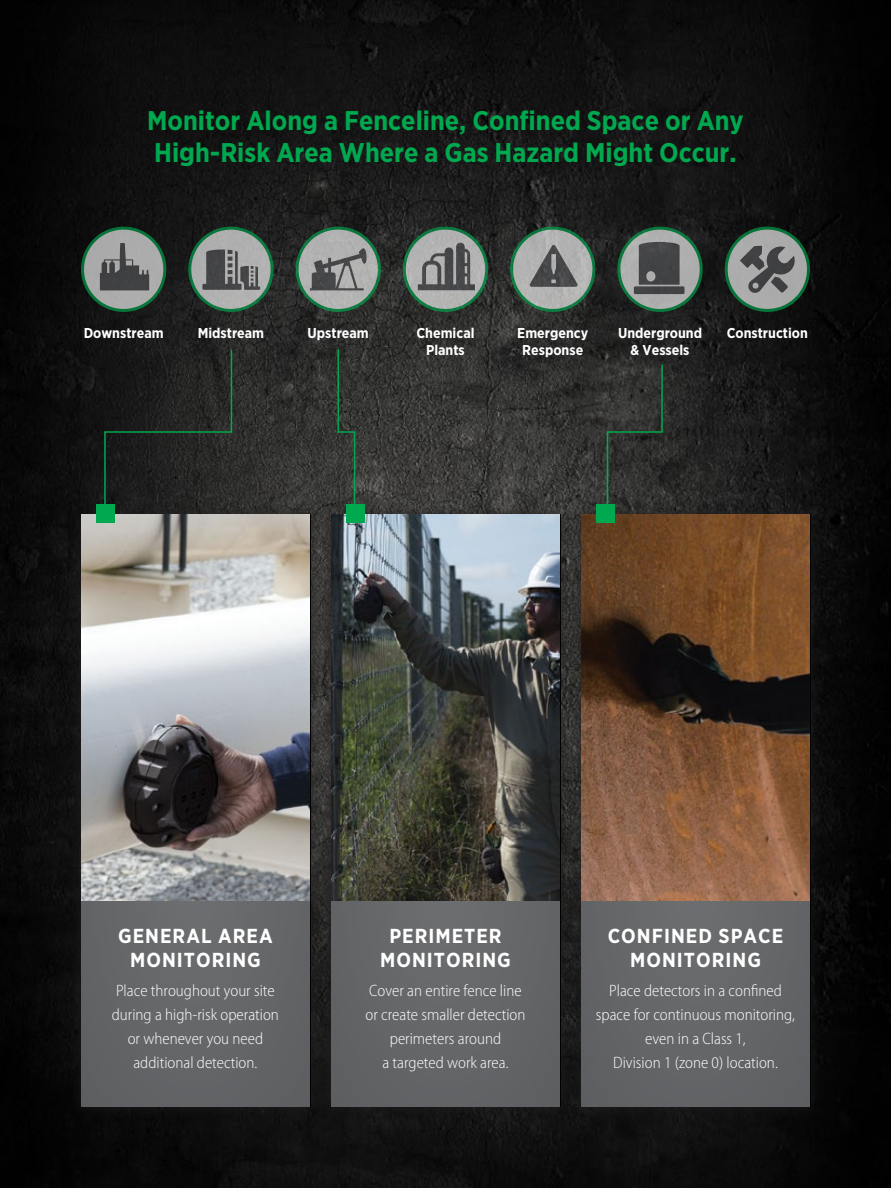
<style>
.page{position:relative;width:891px;height:1188px;background:#fff}
.page>*{position:absolute;margin:0;border:0;box-sizing:border-box;transform-origin:0 0}
.t1{font:700 27px/32.4px "Gotham Narrow";color:#00a94f}
.t2{font:700 20.25px/24px "Gotham Narrow";letter-spacing:.05em;color:#fff;text-align:center}
.t3{font:300 semi-condensed 16.5px/24px "Myriad Pro";color:#fff;text-align:center}
.t4{font:700 14.25px/17.1px "Gotham Narrow";color:#fff;text-align:center}
</style>
<div class="page">
<img style="left:0;top:0;width:891px;height:1188px">
<div style="left:69px;top:502px;width:253px;height:617px;background:#231f20;opacity:.75"></div>
<div style="left:319px;top:502px;width:253px;height:617px;background:#231f20;opacity:.75"></div>
<div style="left:569px;top:502px;width:254px;height:617px;background:#231f20;opacity:.75"></div>
<div style="left:331px;top:667px;width:229px;height:439px;background:#646567"></div>
<div style="left:81px;top:667px;width:229px;height:439px;background:#646567"></div>
<div style="left:581px;top:667px;width:229px;height:439px;background:#646567"></div>
<img style="left:331px;top:515px;width:229px;height:385px">
<img style="left:81px;top:515px;width:229px;height:385px">
<img style="left:581px;top:515px;width:229px;height:385px">
<svg style="left:297px;top:228px;width:82px;height:82px;background:#a3aca7"></svg>
<svg style="left:310px;top:246px;width:58px;height:44px;background:#898989"></svg>
<div style="left:296px;top:227px;width:85px;height:85px;border:3px solid #00a94f;border-radius:50%"></div>
<svg style="left:190px;top:228px;width:82px;height:82px;background:#a2aba6"></svg>
<svg style="left:202px;top:249px;width:58px;height:41px;background:#727273"></svg>
<div style="left:188px;top:227px;width:86px;height:85px;border:3px solid #00a94f;border-radius:50%"></div>
<svg style="left:83px;top:228px;width:82px;height:82px;background:#9da6a1"></svg>
<svg style="left:100px;top:243px;width:49px;height:47px;background:#6f7071"></svg>
<div style="left:81px;top:227px;width:85px;height:85px;border:3px solid #00a94f;border-radius:50%"></div>
<svg style="left:404px;top:228px;width:83px;height:82px;background:#a2ada7"></svg>
<svg style="left:418px;top:243px;width:57px;height:47px;background:#7b7c7c"></svg>
<div style="left:403px;top:227px;width:85px;height:85px;border:3px solid #00a94f;border-radius:50%"></div>
<svg style="left:619px;top:228px;width:82px;height:82px;background:#9fa9a4"></svg>
<svg style="left:634px;top:242px;width:50px;height:52px;background:#5b5b5c"></svg>
<div style="left:617px;top:227px;width:86px;height:85px;border:3px solid #00a94f;border-radius:50%"></div>
<svg style="left:512px;top:228px;width:82px;height:82px;background:#a8afab"></svg>
<svg style="left:529px;top:245px;width:49px;height:42px;background:#7d7d7e"></svg>
<div style="left:510px;top:227px;width:85px;height:85px;border:3px solid #00a94f;border-radius:50%"></div>
<svg style="left:726px;top:228px;width:82px;height:82px;background:#9ca6a1"></svg>
<svg style="left:740px;top:246px;width:56px;height:48px;background:#797a7a"></svg>
<div style="left:725px;top:227px;width:85px;height:85px;border:3px solid #00a94f;border-radius:50%"></div>
<div style="left:96px;top:504px;width:18px;height:18px;background:#00a94f"></div>
<div style="left:346px;top:504px;width:18px;height:18px;background:#00a94f"></div>
<div style="left:596px;top:504px;width:18px;height:18px;background:#00a94f"></div>
<svg style="left:606px;top:363px;width:58px;height:145px;background:#303631"></svg>
<svg style="left:337px;top:348px;width:19px;height:160px;background:#314136"></svg>
<svg style="left:103px;top:348px;width:130px;height:160px;background:#1f211f"></svg>
<h1 class="t1" style="left:147px;top:104px;width:598px">Monitor Along a Fenceline, Confined Space or Any<br>High-Risk Area Where a Gas Hazard Might Occur.</h1>
<p class="t4" style="left:84px;top:324px;width:81px">Downstream</p>
<p class="t4" style="left:198px;top:324px;width:68px">Midstream</p>
<p class="t4" style="left:308px;top:324px;width:63px">Upstream</p>
<p class="t4" style="left:416px;top:324px;width:60px">Chemical<br>Plants</p>
<p class="t4" style="left:618px;top:324px;width:86px">Underground &amp; Vessels</p>
<p class="t4" style="left:517px;top:324px;width:73px">Emergency<br>Response</p>
<p class="t4" style="left:727px;top:324px;width:83px">Construction</p>
<p class="t2" style="left:118px;top:923px;width:156px">GENERAL AREA<br>MONITORING</p>
<p class="t3" style="left:112px;top:978px;width:169px">Place throughout your site during a high-risk operation or whenever you need additional detection.</p>
<p class="t2" style="left:380px;top:923px;width:132px">PERIMETER<br>MONITORING</p>
<p class="t3" style="left:366px;top:978px;width:162px">Cover an entire fence line or create smaller detection perimeters around<br>a targeted work area.</p>
<p class="t2" style="left:608px;top:923px;width:177px">CONFINED SPACE<br>MONITORING</p>
<p class="t3" style="left:596px;top:978px;width:201px">Place detectors in a confined space for continuous monitoring, even in a Class 1,<br>Division 1 (zone 0) location.</p>
</div>
